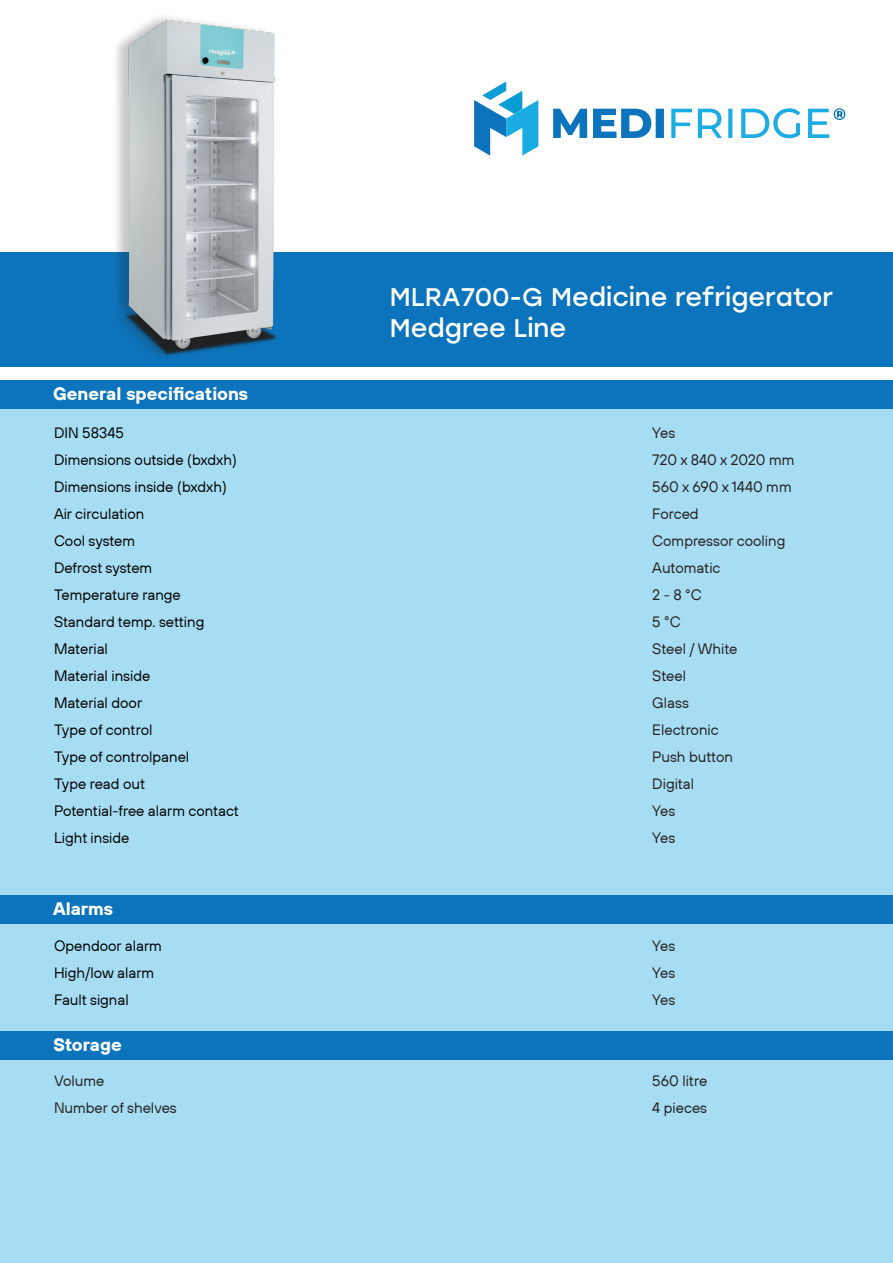
<style>
.page{position:relative;width:893px;height:1263px;background:#fff}
.page>*{position:absolute;margin:0;border:0;box-sizing:border-box;transform-origin:0 0}
.t1{font:25.5px "Stolzl";color:#fff}
.t2{font:700 18px "TT Hoves Pro Trial";color:#fff}
.t3{font:15px "TT Hoves Pro Trial";color:#000}
.t4{font:15px/27px "TT Hoves Pro Trial";color:#231f20}
</style>
<div class="page">
<div style="left:0;top:409px;width:893px;height:854px;background:#a6ddf3"></div>
<div style="left:0;top:252px;width:893px;height:115px;background:#0c74bc"></div>
<div style="left:0;top:381px;width:893px;height:28px;background:#0c74bc"></div>
<img style="left:116px;top:17px;width:162px;height:339px">
<div style="left:0;top:895px;width:893px;height:29px;background:#0c74bc"></div>
<div style="left:0;top:1031px;width:893px;height:29px;background:#0c74bc"></div>
<svg style="left:474px;top:81px;width:64px;height:75px"></svg>
<svg style="left:553px;top:109px;width:111px;height:29px"></svg>
<svg style="left:671px;top:108px;width:174px;height:30px"></svg>
<p class="t2" style="left:53px;top:382px;width:197px">General specifications</p>
<p class="t3" style="left:54px;top:423px;width:71px">DIN 58345</p>
<p class="t3" style="left:54px;top:450px;width:184px">Dimensions outside (bxdxh)</p>
<p class="t3" style="left:54px;top:477px;width:174px">Dimensions inside (bxdxh)</p>
<p class="t3" style="left:54px;top:504px;width:92px">Air circulation</p>
<p class="t3" style="left:54px;top:531px;width:83px">Cool system</p>
<p class="t3" style="left:54px;top:558px;width:100px">Defrost system</p>
<p class="t3" style="left:54px;top:585px;width:128px">Temperature range</p>
<p class="t3" style="left:54px;top:612px;width:152px">Standard temp. setting</p>
<p class="t3" style="left:54px;top:639px;width:55px">Material</p>
<p class="t3" style="left:54px;top:666px;width:98px">Material inside</p>
<p class="t3" style="left:54px;top:693px;width:90px">Material door</p>
<p class="t3" style="left:54px;top:720px;width:100px">Type of control</p>
<p class="t3" style="left:54px;top:747px;width:137px">Type of controlpanel</p>
<p class="t3" style="left:54px;top:774px;width:93px">Type read out</p>
<p class="t3" style="left:54px;top:801px;width:187px">Potential-free alarm contact</p>
<p class="t3" style="left:54px;top:828px;width:77px">Light inside</p>
<p class="t2" style="left:53px;top:897px;width:62px">Alarms</p>
<p class="t3" style="left:54px;top:936px;width:109px">Opendoor alarm</p>
<p class="t3" style="left:54px;top:963px;width:102px">High/low alarm</p>
<p class="t3" style="left:54px;top:990px;width:76px">Fault signal</p>
<p class="t2" style="left:53px;top:1033px;width:70px">Storage</p>
<p class="t4" style="left:54px;top:1067px;width:52px">Volume</p>
<p class="t4" style="left:54px;top:1094px;width:124px">Number of shelves</p>
<p class="t1" style="left:390px;top:279px;width:445px">MLRA700-G Medicine refrigerator</p>
<p class="t1" style="left:390px;top:310px;width:178px">Medgree Line</p>
<p class="t4" style="left:652px;top:419px;width:144px">Yes<br>720 x 840 x 2020 mm</p>
<p class="t4" style="left:652px;top:473px;width:141px">560 x 690 x 1440 mm</p>
<p class="t4" style="left:652px;top:500px;width:48px">Forced</p>
<p class="t4" style="left:652px;top:527px;width:135px">Compressor cooling</p>
<p class="t4" style="left:652px;top:554px;width:70px">Automatic</p>
<p class="t4" style="left:652px;top:581px;width:51px">2 - 8 °C</p>
<p class="t4" style="left:652px;top:608px;width:30px">5 °C</p>
<p class="t4" style="left:652px;top:635px;width:87px">Steel / White</p>
<p class="t4" style="left:652px;top:662px;width:35px">Steel</p>
<p class="t4" style="left:652px;top:689px;width:38px">Glass</p>
<p class="t4" style="left:652px;top:716px;width:68px">Electronic</p>
<p class="t4" style="left:652px;top:743px;width:82px">Push button</p>
<p class="t4" style="left:652px;top:770px;width:43px">Digital</p>
<p class="t4" style="left:652px;top:797px;width:25px">Yes</p>
<p class="t4" style="left:652px;top:824px;width:25px">Yes</p>
<p class="t4" style="left:652px;top:932px;width:25px">Yes</p>
<p class="t4" style="left:652px;top:959px;width:25px">Yes</p>
<p class="t4" style="left:652px;top:986px;width:25px">Yes</p>
<p class="t4" style="left:652px;top:1067px;width:56px">560 litre</p>
<p class="t4" style="left:652px;top:1094px;width:56px">4 pieces</p>
</div>
